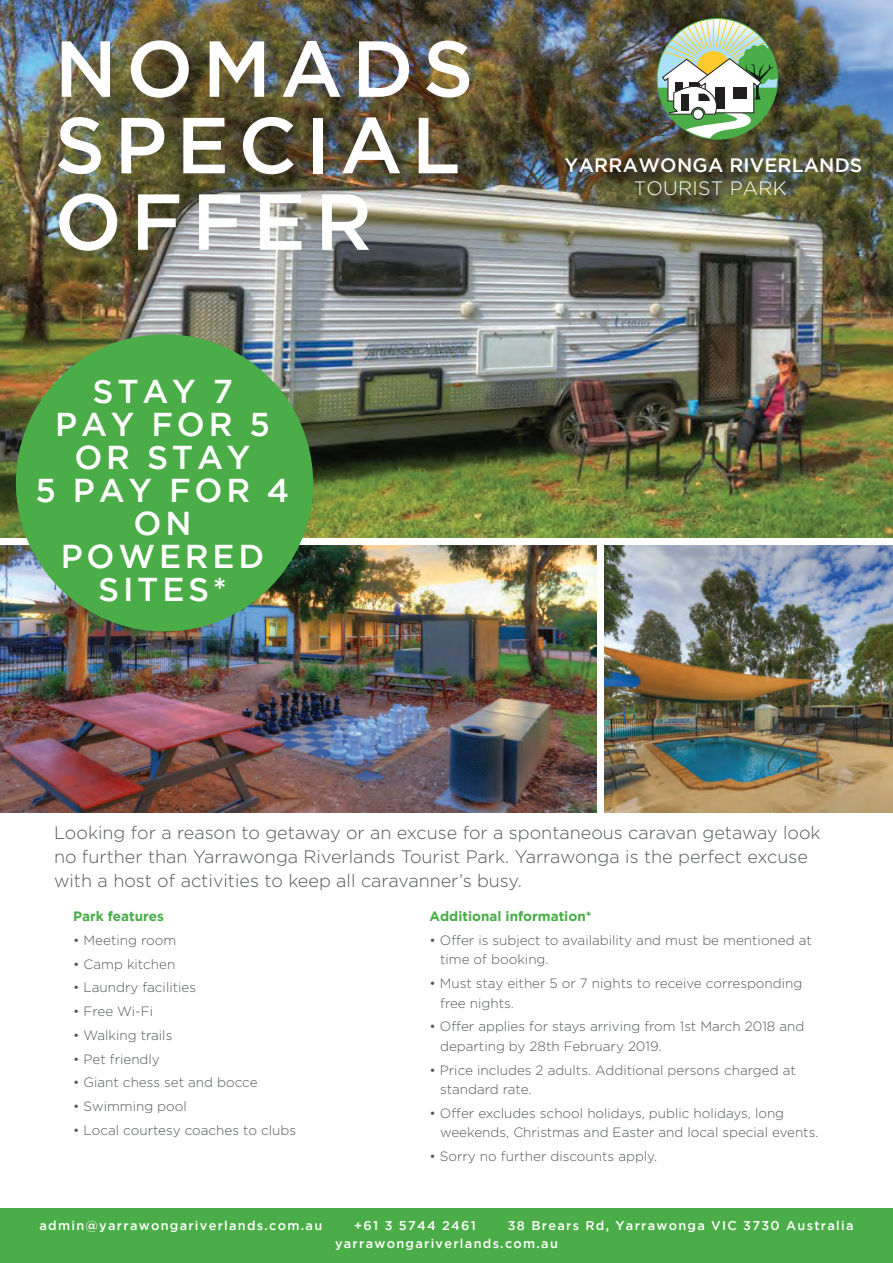
<style>
.page{position:relative;width:893px;height:1263px;background:#fff}
.page>*{position:absolute;margin:0;border:0;box-sizing:border-box;transform-origin:0 0}
.t1{font:500 79.2px/76.5px "Gotham";letter-spacing:.115em;color:#fff}
.t2{font:500 33px/33px "Gotham";letter-spacing:.115em;color:#fff;text-align:center}
.t3{font:500 19.35px/23.2px "Gotham";letter-spacing:.01em;color:#fff;text-align:center}
.t4{font:300 18px/24px "Gotham";color:#545759}
.t5{font:300 13.5px/19.5px "Gotham";color:#545759}
.t6{font:700 13.5px "Gotham";color:#4aad47}
.t7{font:500 12.75px/18px "Gotham";letter-spacing:.1em;color:#fff}
.s1{font-weight:300}
</style>
<div class="page">
<img style="left:0;top:0;width:893px;height:538px">
<div style="left:0;top:1209px;width:893px;height:54px;background:#4aad47"></div>
<img style="left:0;top:546px;width:596px;height:267px">
<img style="left:604px;top:546px;width:289px;height:267px">
<div style="left:16px;top:334px;width:297px;height:297px;background:#4aad47;border-radius:50%"></div>
<img style="left:657px;top:19px;width:121px;height:120px">
<div style="left:681px;top:94px;width:7px;height:17px;background:#231f20"></div>
<p class="t1" style="left:55px;top:29px;width:420px">NOMADS<br>SPECIAL<br>OFFER</p>
<p class="t2" style="left:36px;top:374px;width:255px">STAY 7<br>PAY FOR 5<br>OR STAY<br>5 PAY FOR 4<br>ON<br>POWERED<br>SITES*</p>
<p class="t3" style="left:564px;top:153px;width:299px">YARRAWONGA RIVERLANDS<br><span class="s1">TOURIST PARK</span></p>
<p class="t4" style="left:54px;top:820px;width:768px">Looking for a reason to getaway or an excuse for a spontaneous caravan getaway look no further than Yarrawonga Riverlands Tourist Park. Yarrawonga is the perfect excuse with a host of activities to keep all caravanner’s busy.</p>
<p class="t6" style="left:73px;top:908px;width:92px">Park features</p>
<p class="t5" style="left:73px;top:930px;width:105px">• Meeting room</p>
<p class="t5" style="left:73px;top:954px;width:104px">• Camp kitchen</p>
<p class="t5" style="left:73px;top:978px;width:124px">• Laundry facilities</p>
<p class="t5" style="left:73px;top:1001px;width:81px">• Free Wi-Fi</p>
<p class="t5" style="left:73px;top:1025px;width:101px">• Walking trails</p>
<p class="t5" style="left:73px;top:1049px;width:88px">• Pet friendly</p>
<p class="t5" style="left:73px;top:1073px;width:186px">• Giant chess set and bocce</p>
<p class="t5" style="left:73px;top:1096px;width:115px">• Swimming pool</p>
<p class="t5" style="left:73px;top:1120px;width:224px">• Local courtesy coaches to clubs</p>
<p class="t6" style="left:429px;top:908px;width:164px">Additional information*</p>
<p class="t5" style="left:440px;top:930px;width:373px;text-indent:-11px">• Offer is subject to availability and must be mentioned at time of booking.</p>
<p class="t5" style="left:440px;top:973px;width:364px;text-indent:-11px">• Must stay either 5 or 7 nights to receive corresponding free nights.</p>
<p class="t5" style="left:440px;top:1017px;width:366px;text-indent:-11px">• Offer applies for stays arriving from 1st March 2018 and departing by 28th February 2019.</p>
<p class="t5" style="left:440px;top:1060px;width:357px;text-indent:-11px">• Price includes 2 adults. Additional persons charged at standard rate.</p>
<p class="t5" style="left:440px;top:1103px;width:380px;text-indent:-11px">• Offer excludes school holidays, public holidays, long weekends, Christmas and Easter and local special events.</p>
<p class="t5" style="left:429px;top:1146px;width:229px">• Sorry no further discounts apply.</p>
<p class="t7" style="left:39px;top:1216px;width:284px">admin@yarrawongariverlands.com.au</p>
<p class="t7" style="left:354px;top:1216px;width:123px">+61 3 5744 2461</p>
<p class="t7" style="left:335px;top:1216px;width:520px;text-indent:173px">38 Brears Rd, Yarrawonga VIC 3730 Australia yarrawongariverlands.com.au</p>
</div>
